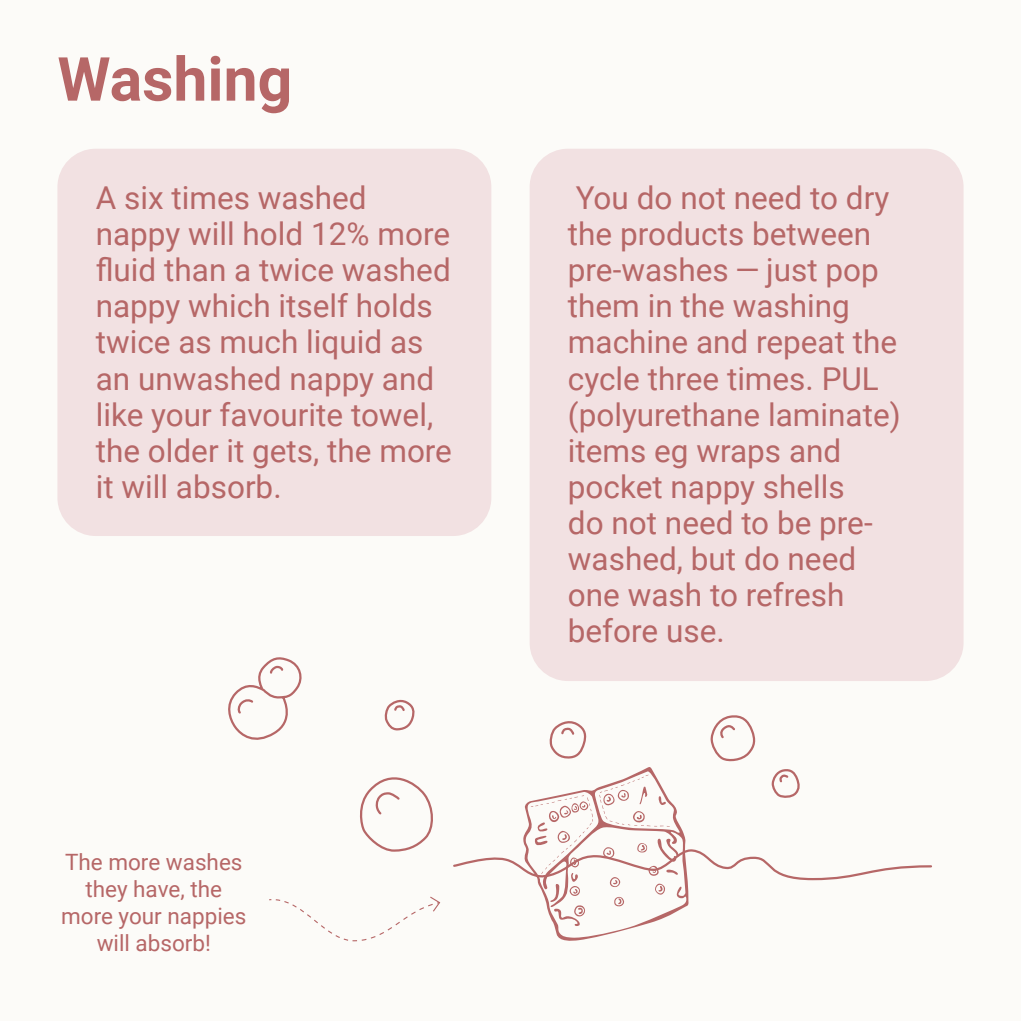
<style>
.page{position:relative;width:1021px;height:1021px;background:#fff}
.page>*{position:absolute;margin:0;border:0;box-sizing:border-box;transform-origin:0 0}
.ll_roboto_33_33-head{font:700 60.75px "Roboto";color:#b66767}
.Roboto_bold_12_14{font:31.5px/36px "Roboto";color:#b66767}
.ll_roboto_reg_9_11-c{font:22.5px/27px "Roboto";color:#b66767;text-align:center}
</style>
<div class="page">
<div style="left:0;top:0;width:1020px;height:1020px;background:#fcfbf8"></div>
<div style="left:57px;top:149px;width:434px;height:387px;background:#f2e1e2;border-radius:38px"></div>
<div style="left:529px;top:149px;width:434px;height:532px;background:#f2e1e2;border-radius:38px"></div>
<svg style="left:269px;top:896px;width:172px;height:45px"></svg>
<svg style="left:228px;top:657px;width:74px;height:83px"></svg>
<svg style="left:384px;top:699px;width:31px;height:32px"></svg>
<svg style="left:453px;top:715px;width:479px;height:226px"></svg>
<svg style="left:360px;top:777px;width:73px;height:75px"></svg>
<p class="ll_roboto_33_33-head" style="left:57px;top:36px;width:236px">Washing</p>
<p class="Roboto_bold_12_14" style="left:96px;top:179px;width:358px">A six times washed nappy will hold 12% more fluid than a twice washed nappy which itself holds twice as much liquid as an unwashed nappy and like your favourite towel, the older it gets, the more it will absorb.</p>
<p class="Roboto_bold_12_14" style="left:568px;top:179px;width:334px">You do not need to dry the products between pre-washes — just pop them in the washing machine and repeat the cycle three times. PUL (polyurethane laminate) items eg wraps and pocket nappy shells<br>do not need to be pre&shy;washed, but do need one wash to refresh before use.</p>
<p class="ll_roboto_reg_9_11-c" style="left:61px;top:847px;width:187px">The more washes they have, the more your nappies will absorb!</p>
</div>
